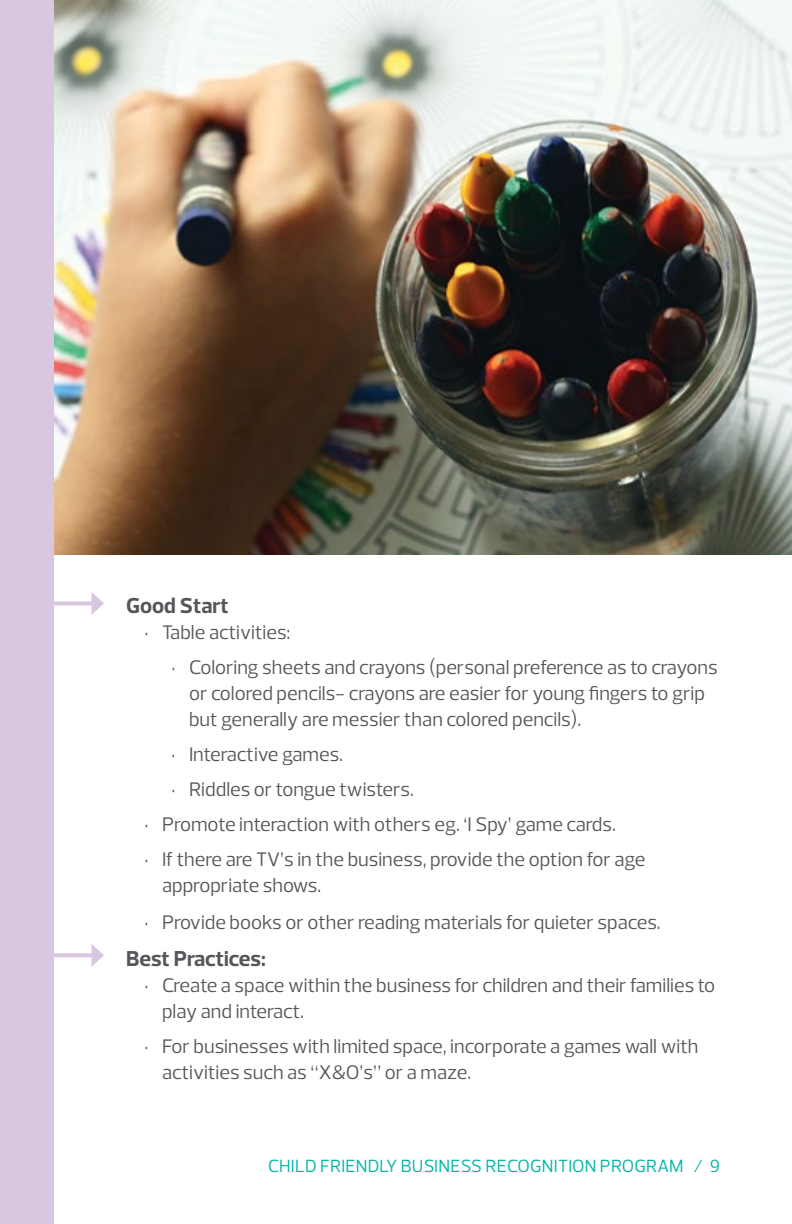
<style>
.page{position:relative;width:792px;height:1224px;background:#fff}
.page>*{position:absolute;margin:0;border:0;box-sizing:border-box;transform-origin:0 0}
.t1{font:700 22px "Prelo";color:#55565a}
.t2{font:20px/26px "Prelo";color:#55565a}
.t3{font:18px "Prelo";letter-spacing:.015em;color:#00b5a7}
</style>
<div class="page">
<svg style="left:54px;top:601px;width:37px;height:4px"></svg>
<svg style="left:91px;top:592px;width:13px;height:23px"></svg>
<svg style="left:54px;top:953px;width:37px;height:4px"></svg>
<svg style="left:91px;top:944px;width:13px;height:23px"></svg>
<img style="left:54px;top:0;width:738px;height:554px">
<div style="left:0;top:0;width:54px;height:1224px;background:#d9c6e1"></div>
<p class="t1" style="left:126px;top:592px;width:104px">Good Start</p>
<p class="t2" style="left:144px;top:619px;width:148px">• Table activities:</p>
<p class="t2" style="left:189px;top:654px;width:530px;text-indent:-18px">• Coloring sheets and crayons (personal preference as to crayons or colored pencils- crayons are easier for young fingers to grip but generally are messier than colored pencils).</p>
<p class="t2" style="left:171px;top:741px;width:174px">• Interactive games.</p>
<p class="t2" style="left:171px;top:776px;width:244px">• Riddles or tongue twisters.</p>
<p class="t2" style="left:144px;top:811px;width:474px">• Promote interaction with others eg. ‘I Spy’ game cards.</p>
<p class="t2" style="left:162px;top:846px;width:485px;text-indent:-18px">• If there are TV’s in the business, provide the option for age appropriate shows.</p>
<p class="t2" style="left:144px;top:909px;width:518px">• Provide books or other reading materials for quieter spaces.</p>
<p class="t1" style="left:126px;top:945px;width:141px">Best Practices:</p>
<p class="t2" style="left:162px;top:972px;width:555px;text-indent:-18px">• Create a space within the business for children and their families to play and interact.</p>
<p class="t2" style="left:162px;top:1033px;width:538px;text-indent:-18px">• For businesses with limited space, incorporate a games wall with activities such as “X&amp;O’s” or a maze.</p>
<p class="t3" style="left:268px;top:1155px;width:453px">CHILD FRIENDLY BUSINESS RECOGNITION PROGRAM / 9</p>
</div>
